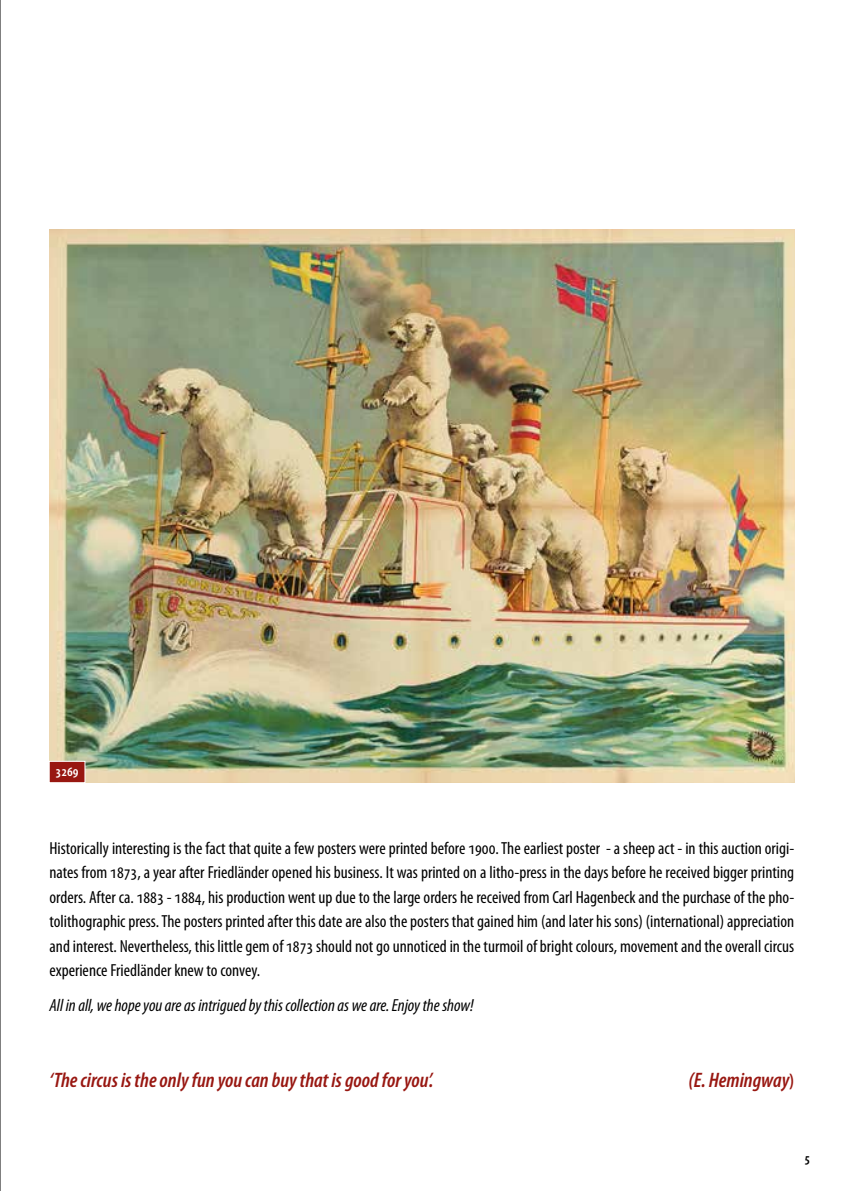
<style>
.page{position:relative;width:844px;height:1191px;background:#fff}
.page>*{position:absolute;margin:0;border:0;box-sizing:border-box;transform-origin:0 0}
.t1{font:italic 600 condensed 21px "Myriad Pro";color:#981711}
.t2{font:condensed 17.5px/24.5px "Myriad Pro";color:#000;text-align:justify}
.t3{font:italic condensed 17.5px "Myriad Pro";color:#000}
.t4{font:600 condensed 14px "Myriad Pro";color:#fff}
.t5{font:600 condensed 14px "Myriad Pro";color:#000}
.s1{font-style:normal;font-size:19.25px}
</style>
<div class="page">
<hr style="left:0;top:0;width:1px;height:1191px;background:#000">
<img style="left:50px;top:229px;width:744px;height:553px">
<svg style="left:49px;top:760px;width:37px;height:23px"></svg>
<p class="t4" style="left:56px;top:762px;width:25px">3269</p>
<p class="t2" style="left:50px;top:835px;width:746px">Historically interesting is the fact that quite a few posters were printed before 1900. The earliest poster - a sheep act - in this auction origi&shy;nates from 1873, a year after Friedländer opened his business. It was printed on a litho-press in the days before he received bigger printing orders. After ca. 1883 - 1884, his production went up due to the large orders he received from Carl Hagenbeck and the purchase of the pho&shy;tolithographic press. The posters printed after this date are also the posters that gained him (and later his sons) (international) appreciation and interest. Nevertheless, this little gem of 1873 should not go unnoticed in the turmoil of bright colours, movement and the overall circus experience Friedländer knew to convey.</p>
<p class="t3" style="left:50px;top:995px;width:425px">All in all, we hope you are as intrigued by this collection as we are. Enjoy the show!</p>
<p class="t1" style="left:50px;top:1066px;width:385px">‘The circus is the only fun you can buy that is good for you’.</p>
<p class="t1" style="left:688px;top:1066px;width:107px">(E. Hemingway<span class="s1">)</span></p>
<p class="t5" style="left:804px;top:1149px;width:7px">5</p>
</div>
